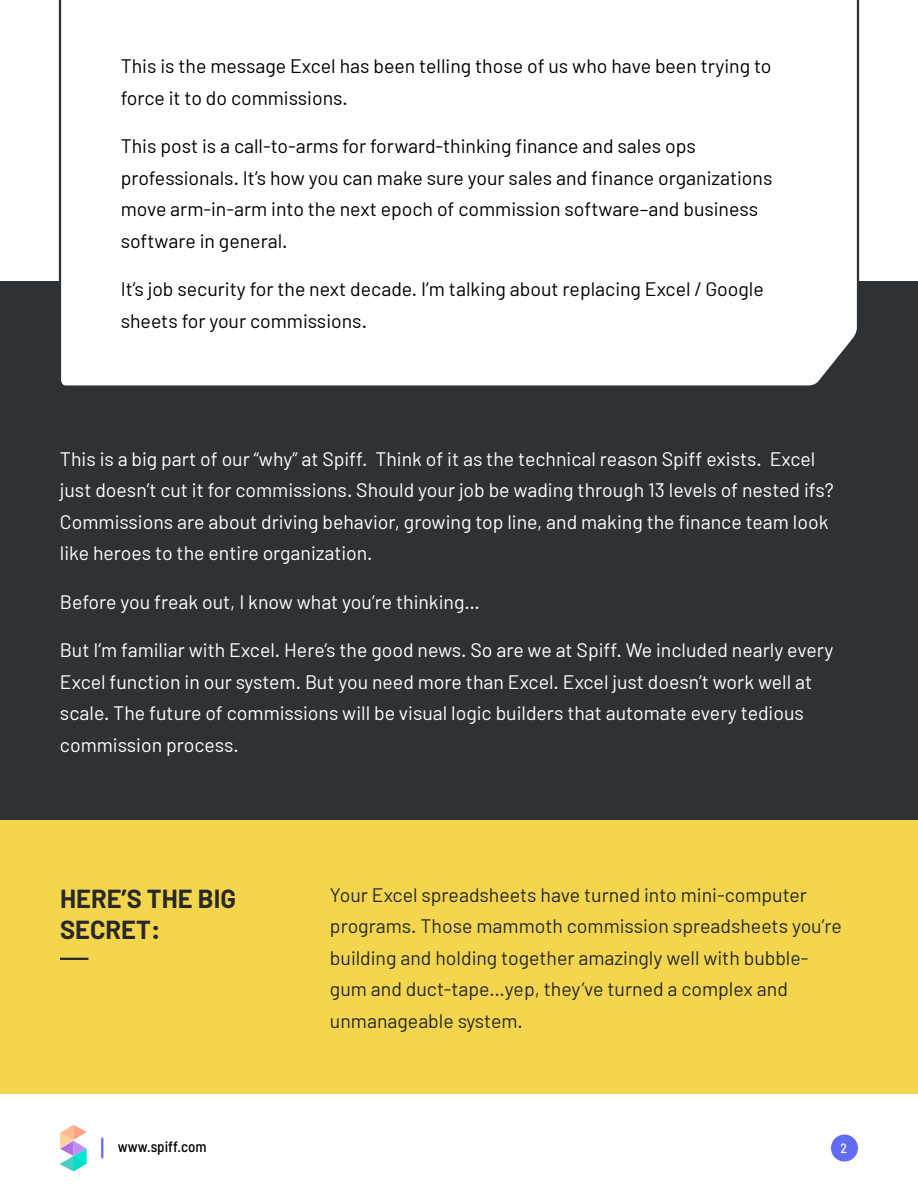
<style>
.page{position:relative;width:918px;height:1188px;background:#fff}
.page>*{position:absolute;margin:0;border:0;box-sizing:border-box;transform-origin:0 0}
.t1{font:700 25.5px/31.5px "Barlow";color:#282827}
.t2{font:19.5px/31.5px "Barlow";color:#fff}
.t3{font:19.5px/31.5px "Barlow";color:#000}
.t4{font:19.5px/31.5px "Barlow";color:#282827}
.t5{font:500 semi-condensed 15px "Barlow";color:#000}
.t6{font:500 semi-condensed 13.5px "Barlow";color:#fff}
</style>
<div class="page">
<svg style="left:60px;top:1125px;width:27px;height:46px"></svg>
<svg style="left:101px;top:1139px;width:2px;height:18px"></svg>
<div style="left:831px;top:1135px;width:27px;height:27px;background:#636bf2;border-radius:50%"></div>
<div style="left:0;top:819px;width:918px;height:275px;background:#f3d64d"></div>
<div style="left:0;top:281px;width:918px;height:538px;background:#2d3234"></div>
<svg style="left:58px;top:0;width:802px;height:386px"></svg>
<hr style="left:60px;top:958px;width:28px;height:2px;background:#282827">
<p class="t3" style="left:121px;top:50px;width:652px">This is the message Excel has been telling those of us who have been trying to force it to do commissions.</p>
<p class="t3" style="left:121px;top:130px;width:653px">This post is a call-to-arms for forward-thinking finance and sales ops professionals. It’s how you can make sure your sales and finance organizations move arm-in-arm into the next epoch of commission software–and business software in general.</p>
<p class="t3" style="left:121px;top:273px;width:645px">It’s job security for the next decade. I’m talking about replacing Excel / Google sheets for your commissions.</p>
<p class="t2" style="left:60px;top:442px;width:775px">This is a big part of our “why” at Spiff. Think of it as the technical reason Spiff exists. Excel just doesn’t cut it for commissions. Should your job be wading through 13 levels of nested ifs?<br>Commissions are about driving behavior, growing top line, and making the finance team look like heroes to the entire organization.</p>
<p class="t2" style="left:60px;top:585px;width:421px">Before you freak out, I know what you’re thinking…</p>
<p class="t2" style="left:60px;top:634px;width:775px">But I’m familiar with Excel. Here’s the good news. So are we at Spiff. We included nearly every Excel function in our system. But you need more than Excel. Excel just doesn’t work well at scale. The future of commissions will be visual logic builders that automate every tedious commission process.</p>
<h1 class="t1" style="left:60px;top:883px;width:177px">HERE’S THE BIG<br>SECRET:</h1>
<p class="t4" style="left:330px;top:878px;width:513px">Your Excel spreadsheets have turned into mini-computer programs. Those mammoth commission spreadsheets you’re building and holding together amazingly well with bubble&shy;gum and duct-tape…yep, they’ve turned a complex and unmanageable system.</p>
<p class="t5" style="left:118px;top:1136px;width:90px">www.spiff.com</p>
<p class="t6" style="left:840px;top:1138px;width:8px">2</p>
</div>
